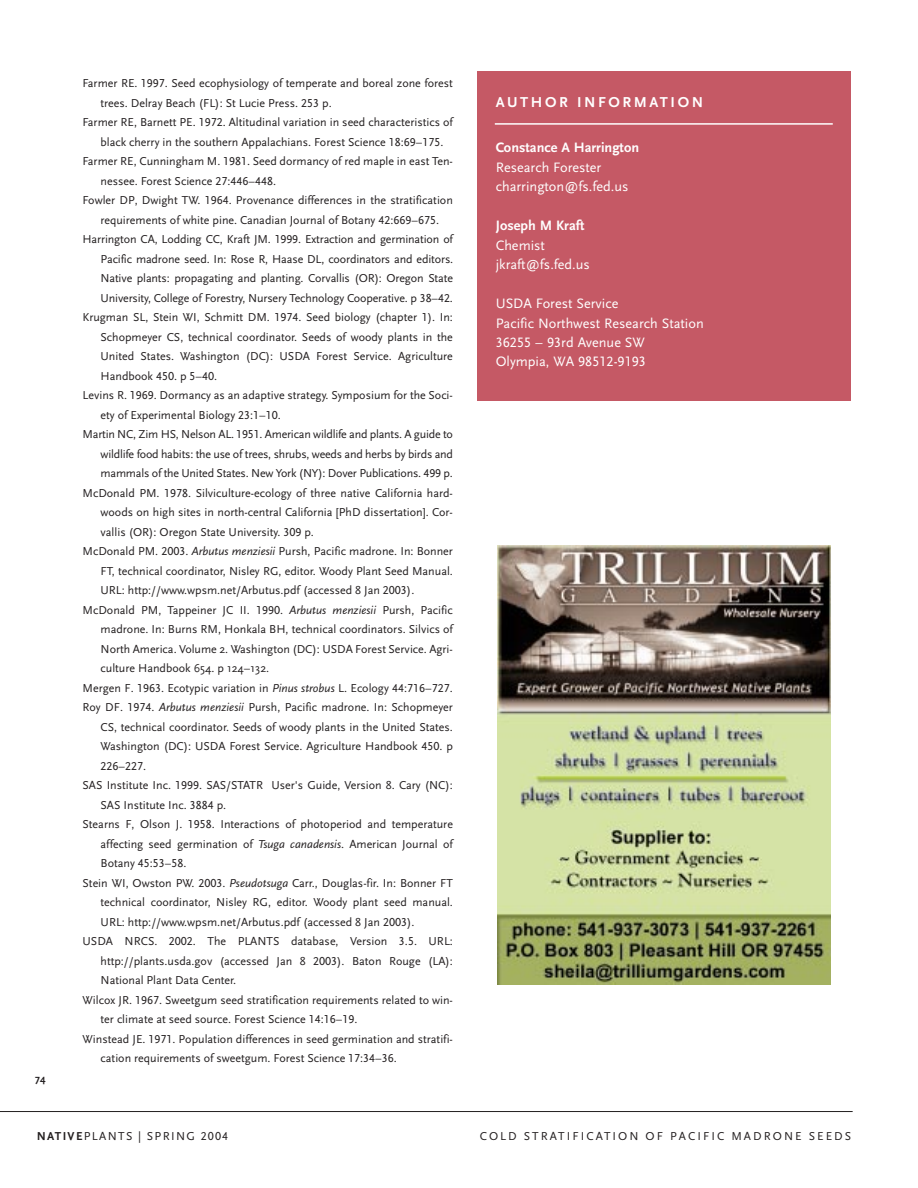
<style>
.page{position:relative;width:918px;height:1188px;background:#fff}
.page>*{position:absolute;margin:0;border:0;box-sizing:border-box;transform-origin:0 0}
.t1{font:700 15px "Scala Sans";letter-spacing:.17em;color:#fff}
.t2{font:14.25px/19.5px "Scala Sans";color:#fff}
.t3{font:700 14.25px "Scala Sans";color:#fff}
.t4{font:12px/19.5px "Scala Sans";color:#231f20;text-align:justify}
.t5{font:12px "Scala Sans";letter-spacing:.17em;color:#231f20}
.t6{font:12px "Scala Sans";letter-spacing:.115em;color:#231f20}
.t7{font:700 10.5px "Scala Sans";color:#231f20}
.s1{font-family:"Scala Sans Caps"}
.s2{font-style:italic}
.s3{font-weight:700}
</style>
<div class="page">
<div style="left:477px;top:71px;width:373px;height:330px;background:#c55965"></div>
<hr style="left:0;top:1111px;width:853px;height:1px;background:#231f20">
<hr style="left:495px;top:123px;width:338px;height:2px;background:#fff">
<img style="left:498px;top:545px;width:333px;height:440px">
<p class="t7" style="left:35px;top:1074px;width:12px">74</p>
<p class="t4" style="left:101px;top:74px;width:354px;text-indent:-18px">Farmer RE. <span class="s1">1997</span>. Seed ecophysiology of temperate and boreal zone forest trees. Delray Beach (FL): St Lucie Press. <span class="s1">253</span> p.</p>
<p class="t4" style="left:101px;top:113px;width:354px;text-indent:-18px">Farmer RE, Barnett PE. <span class="s1">1972</span>. Altitudinal variation in seed characteristics of black cherry in the southern Appalachians. Forest Science <span class="s1">18:69–175.</span></p>
<p class="t4" style="left:101px;top:152px;width:354px;text-indent:-18px">Farmer RE, Cunningham M. <span class="s1">1981</span>. Seed dormancy of red maple in east Ten&shy;nessee. Forest Science <span class="s1">27:446–448.</span></p>
<p class="t4" style="left:83px;top:191px;width:372px;text-align:center">Fowler DP, Dwight TW. <span class="s1">1964</span>. Provenance differences in the stratification requirements of white pine. Canadian Journal of Botany <span class="s1">42:669–675</span>.</p>
<p class="t4" style="left:101px;top:230px;width:354px;text-indent:-18px">Harrington CA, Lodding CC, Kraft JM. <span class="s1">1999</span>. Extraction and germination of Pacific madrone seed. In: Rose R, Haase DL, coordinators and editors.<br>Native plants: propagating and planting. Corvallis (OR): Oregon State University, College of Forestry, Nursery Technology Cooperative. p <span class="s1">38–42</span>.</p>
<p class="t4" style="left:101px;top:308px;width:354px;text-indent:-18px">Krugman SL, Stein WI, Schmitt DM. <span class="s1">1974</span>. Seed biology (chapter <span class="s1">1</span>). In:<br>Schopmeyer CS, technical coordinator. Seeds of woody plants in the United States. Washington (DC): USDA Forest Service. Agriculture Handbook <span class="s1">450</span>. p <span class="s1">5–40</span>.</p>
<p class="t4" style="left:101px;top:386px;width:354px;text-indent:-18px">Levins R. <span class="s1">1969</span>. Dormancy as an adaptive strategy. Symposium for the Soci&shy;ety of Experimental Biology <span class="s1">23:1–10</span>.</p>
<p class="t4" style="left:101px;top:425px;width:354px;text-indent:-18px">Martin NC, Zim HS, Nelson AL. <span class="s1">1951</span>. American wildlife and plants. A guide to wildlife food habits: the use of trees, shrubs, weeds and herbs by birds and mammals of the United States. New York (NY): Dover Publications. <span class="s1">499</span> p.</p>
<p class="t4" style="left:101px;top:484px;width:354px;text-indent:-18px">McDonald PM. <span class="s1">1978</span>. Silviculture-ecology of three native California hard&shy;woods on high sites in north-central California [PhD dissertation]. Cor&shy;vallis (OR): Oregon State University. <span class="s1">309</span> p.</p>
<p class="t4" style="left:101px;top:542px;width:354px;text-indent:-18px">McDonald PM. <span class="s1">2003</span>. <span class="s2">Arbutus menziesii</span> Pursh, Pacific madrone. In: Bonner FT, technical coordinator, Nisley RG, editor. Woody Plant Seed Manual.<br>URL: http://www.wpsm.net/Arbutus.pdf (accessed 8 Jan <span class="s1">2003</span>).</p>
<p class="t4" style="left:101px;top:601px;width:354px;text-indent:-18px">McDonald PM, Tappeiner JC II. <span class="s1">1990</span>. <span class="s2">Arbutus menziesii</span> Pursh, Pacific madrone. In: Burns RM, Honkala BH, technical coordinators. Silvics of North America. Volume 2. Washington (DC): USDA Forest Service. Agri&shy;culture Handbook 654. p 124–132.</p>
<p class="t4" style="left:83px;top:679px;width:372px">Mergen F. <span class="s1">1963</span>. Ecotypic variation in <span class="s2">Pinus strobus</span> L. Ecology <span class="s1">44:716–727.</span></p>
<p class="t4" style="left:101px;top:698px;width:354px;text-indent:-18px">Roy DF. <span class="s1">1974</span>. <span class="s2">Arbutus menziesii</span> Pursh, Pacific madrone. In: Schopmeyer CS, technical coordinator. Seeds of woody plants in the United States.<br>Washington (DC): USDA Forest Service. Agriculture Handbook <span class="s1">450</span>. p <span class="s1">226–227.</span></p>
<p class="t4" style="left:101px;top:776px;width:354px;text-indent:-18px">SAS Institute Inc. <span class="s1">1999.</span> SAS/STATR User's Guide, Version 8. Cary (NC):<br>SAS Institute Inc. <span class="s1">3884</span> p.</p>
<p class="t4" style="left:101px;top:815px;width:354px;text-indent:-18px">Stearns F, Olson J. <span class="s1">1958.</span> Interactions of photoperiod and temperature affecting seed germination of <span class="s2">Tsuga canadensis</span>. American Journal of Botany <span class="s1">45:53–58.</span></p>
<p class="t4" style="left:101px;top:874px;width:354px;text-indent:-18px">Stein WI, Owston PW. <span class="s1">2003.</span> <span class="s2">Pseudotsuga</span> Carr., Douglas-fir. In: Bonner FT technical coordinator, Nisley RG, editor. Woody plant seed manual.<br>URL: http://www.wpsm.net/Arbutus.pdf (accessed 8 Jan <span class="s1">2003</span>).</p>
<p class="t4" style="left:101px;top:932px;width:354px;text-indent:-18px">USDA NRCS. <span class="s1">2002.</span> The PLANTS database, Version <span class="s1">3.5</span>. URL: http://plants.usda.gov (accessed Jan 8 <span class="s1">2003</span>). Baton Rouge (LA):<br>National Plant Data Center.</p>
<p class="t4" style="left:101px;top:991px;width:354px;text-indent:-18px">Wilcox JR. <span class="s1">1967</span>. Sweetgum seed stratification requirements related to win&shy;ter climate at seed source. Forest Science <span class="s1">14:16–19.</span></p>
<p class="t4" style="left:101px;top:1030px;width:354px;text-indent:-18px">Winstead JE. <span class="s1">1971.</span> Population differences in seed germination and stratifi&shy;cation requirements of sweetgum. Forest Science <span class="s1">17:34–36.</span></p>
<h5 class="t1" style="left:496px;top:96px;width:209px">AUTHOR INFORMATION</h5>
<h5 class="t3" style="left:496px;top:142px;width:145px">Constance A Harrington</h5>
<p class="t2" style="left:496px;top:158px;width:134px">Research Forester charrington@fs.fed.us</p>
<h5 class="t3" style="left:496px;top:220px;width:90px">Joseph M Kraft</h5>
<p class="t2" style="left:496px;top:236px;width:96px">Chemist jkraft@fs.fed.us</p>
<p class="t2" style="left:496px;top:295px;width:210px">USDA Forest Service<br>Pacific Northwest Research Station<br><span class="s1">36255 – 93</span>rd Avenue SW<br>Olympia, WA <span class="s1">98512-9193</span></p>
<p class="t6" style="left:37px;top:1131px;width:193px"><span class="s3">NATIVE</span> PLANTS | SPRING <span class="s1">2004</span></p>
<p class="t5" style="left:480px;top:1131px;width:373px">COLD STRATIFICATION OF PACIFIC MADRONE SEEDS</p>
</div>
